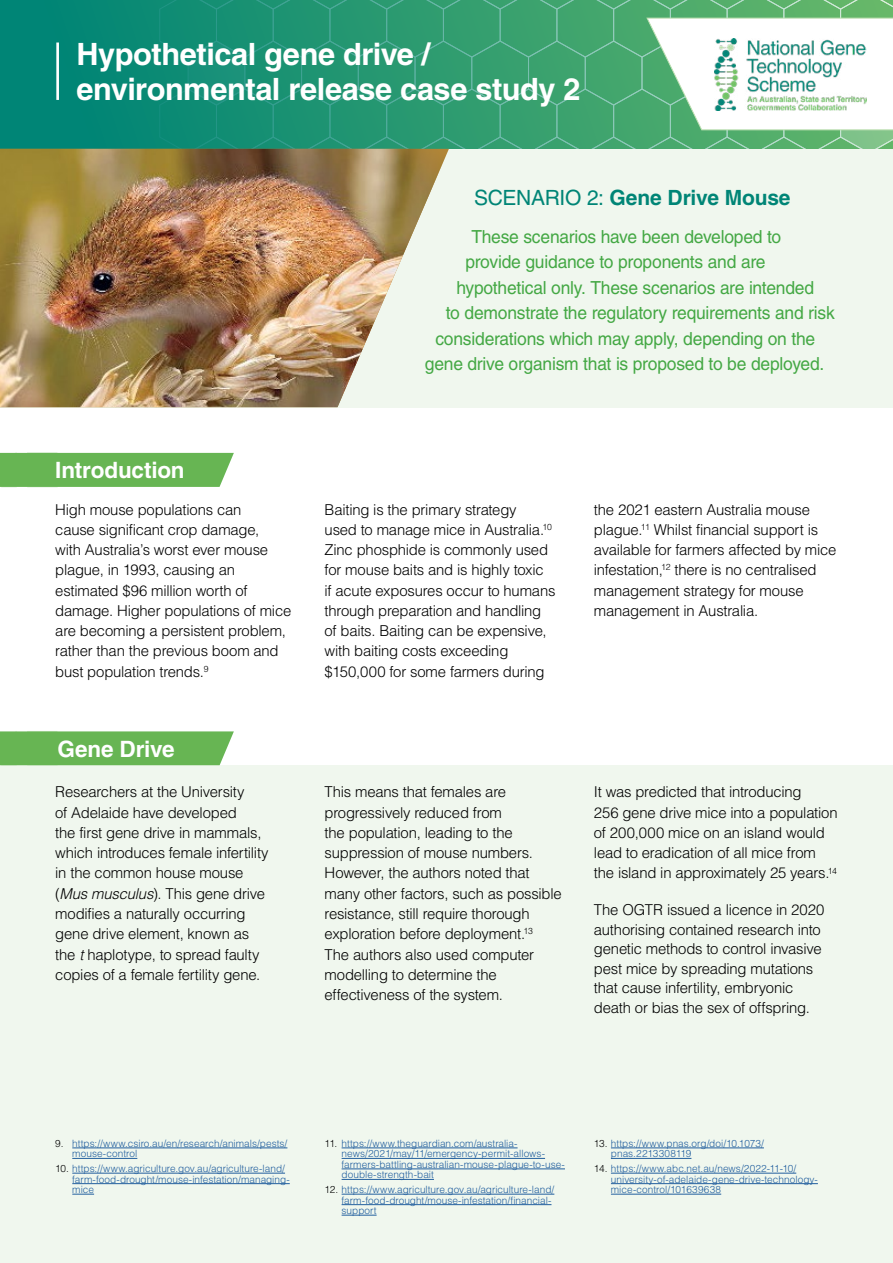
<style>
.page{position:relative;width:893px;height:1263px;background:#fff}
.page>*{position:absolute;margin:0;border:0;box-sizing:border-box;transform-origin:0 0}
.t1{font:700 30.75px/35.2px "Helvetica LT Std";letter-spacing:-.015em;color:#fff}
.t2{font:700 22.5px "Helvetica LT Std";letter-spacing:-.005em;color:#fff}
.t3{font:700 21px "Helvetica LT Std";letter-spacing:-.005em;color:#008576}
.Intro_para{font:18px "Helvetica LT Std";letter-spacing:-.015em;color:#44a844}
.Body{font:300 15px/20.2px "Helvetica LT Std";letter-spacing:-.015em;color:#000}
.t4{font:300 10.05px/10.5px "Helvetica LT Std";color:#215e9e}
.s1{font-weight:400}
.s2{font-style:italic}
.s3{color:#000}
</style>
<div class="page">
<img style="left:0;top:0;width:893px;height:488px">
<div style="left:0;top:731px;width:234px;height:34px;background:#67b553"></div>
<div style="left:0;top:765px;width:893px;height:498px;background:#f0f7ee"></div>
<hr style="left:72px;top:1147px;width:215px;height:1px;background:#215e9e">
<hr style="left:72px;top:1158px;width:65px;height:1px;background:#215e9e">
<hr style="left:72px;top:1173px;width:213px;height:1px;background:#215e9e">
<hr style="left:72px;top:1183px;width:218px;height:1px;background:#215e9e">
<svg style="left:72px;top:1194px;width:22px;height:1px"></svg>
<hr style="left:342px;top:1147px;width:176px;height:1px;background:#215e9e">
<hr style="left:342px;top:1158px;width:203px;height:1px;background:#215e9e">
<hr style="left:342px;top:1168px;width:223px;height:1px;background:#215e9e">
<hr style="left:342px;top:1179px;width:92px;height:1px;background:#215e9e">
<hr style="left:342px;top:1194px;width:212px;height:1px;background:#215e9e">
<hr style="left:342px;top:1204px;width:209px;height:1px;background:#215e9e">
<hr style="left:342px;top:1215px;width:35px;height:1px;background:#215e9e">
<hr style="left:611px;top:1147px;width:153px;height:1px;background:#215e9e">
<hr style="left:611px;top:1158px;width:80px;height:1px;background:#215e9e">
<hr style="left:611px;top:1173px;width:185px;height:1px;background:#215e9e">
<hr style="left:611px;top:1183px;width:207px;height:1px;background:#215e9e">
<hr style="left:611px;top:1194px;width:110px;height:1px;background:#215e9e">
<h1 class="t1" style="left:77px;top:36px;width:505px">Hypothetical gene drive / environmental release case study 2</h1>
<h3 class="t2" style="left:55px;top:456px;width:131px">Introduction</h3>
<h2 class="t3" style="left:474px;top:185px;width:318px"><span class="s1">SCENARIO 2:</span> Gene Drive Mouse</h2>
<p class="Intro_para" style="left:471px;top:226px;width:311px">These scenarios have been developed to</p>
<p class="Intro_para" style="left:465px;top:251px;width:302px">provide guidance to proponents and are</p>
<p class="Intro_para" style="left:456px;top:277px;width:359px">hypothetical only. These scenarios are intended</p>
<p class="Intro_para" style="left:446px;top:302px;width:390px">to demonstrate the regulatory requirements and risk</p>
<p class="Intro_para" style="left:435px;top:328px;width:381px">considerations which may apply, depending on the</p>
<p class="Intro_para" style="left:425px;top:353px;width:401px">gene drive organism that is proposed to be deployed.</p>
<p class="Body" style="left:55px;top:499px;width:238px">High mouse populations can<br>cause significant crop damage,<br>with Australia’s worst ever mouse plague, in 1993, causing an estimated $96 million worth of damage. Higher populations of mice are becoming a persistent problem, rather than the previous boom and bust population trends.<sup>9</sup></p>
<p class="Body" style="left:325px;top:499px;width:232px">Baiting is the primary strategy<br>used to manage mice in Australia.<sup>10<br></sup>Zinc phosphide is commonly used for mouse baits and is highly toxic<br>if acute exposures occur to humans through preparation and handling of baits. Baiting can be expensive, with baiting costs exceeding $150,000 for some farmers during</p>
<p class="Body" style="left:594px;top:499px;width:244px">the 2021 eastern Australia mouse plague.<sup>11</sup> Whilst financial support is available for farmers affected by mice infestation,<sup>12</sup> there is no centralised management strategy for mouse management in Australia.</p>
<h3 class="t2" style="left:57px;top:735px;width:119px">Gene Drive</h3>
<p class="Body" style="left:55px;top:782px;width:215px">Researchers at the University<br>of Adelaide have developed<br>the first gene drive in mammals, which introduces female infertility in the common house mouse (<span class="s2">Mus musculus</span>). This gene drive modifies a naturally occurring gene drive element, known as the <span class="s2">t</span> haplotype, to spread faulty copies of a female fertility gene.</p>
<p class="Body" style="left:325px;top:782px;width:239px">This means that females are progressively reduced from<br>the population, leading to the suppression of mouse numbers.<br>However, the authors noted that many other factors, such as possible resistance, still require thorough exploration before deployment.<sup>13<br></sup>The authors also used computer modelling to determine the effectiveness of the system.</p>
<p class="Body" style="left:594px;top:782px;width:245px">It was predicted that introducing<br>256 gene drive mice into a population of 200,000 mice on an island would lead to eradication of all mice from the island in approximately 25 years.<sup>14</sup></p>
<p class="Body" style="left:594px;top:900px;width:232px;line-height:19.5px">The OGTR issued a licence in 2020 authorising contained research into genetic methods to control invasive pest mice by spreading mutations that cause infertility, embryonic death or bias the sex of offspring.</p>
<p class="t4" style="left:72px;top:1138px;width:217px;text-indent:-17px"><span class="s3">9.</span> https://www.csiro.au/en/research/animals/pests/ mouse-control</p>
<p class="t4" style="left:72px;top:1163px;width:219px;text-indent:-17px"><span class="s3">10.</span> https://www.agriculture.gov.au/agriculture-land/ farm-food-drought/mouse-infestation/managing&shy;mice</p>
<p class="t4" style="left:342px;top:1138px;width:225px;text-indent:-17px"><span class="s3">11.</span> https://www.theguardian.com/australia&shy;news/2021/may/11/emergency-permit-allows&shy;farmers-battling-australian-mouse-plague-to-use&shy;double-strength-bait</p>
<p class="t4" style="left:342px;top:1184px;width:214px;text-indent:-17px"><span class="s3">12.</span> https://www.agriculture.gov.au/agriculture-land/ farm-food-drought/mouse-infestation/financial&shy;support</p>
<p class="t4" style="left:611px;top:1138px;width:154px;text-indent:-17px"><span class="s3">13.</span> https://www.pnas.org/doi/10.1073/ pnas.2213308119</p>
<p class="t4" style="left:611px;top:1163px;width:208px;text-indent:-17px"><span class="s3">14.</span> https://www.abc.net.au/news/2022-11-10/ university-of-adelaide-gene-drive-technology&shy;mice-control/101639638</p>
</div>
